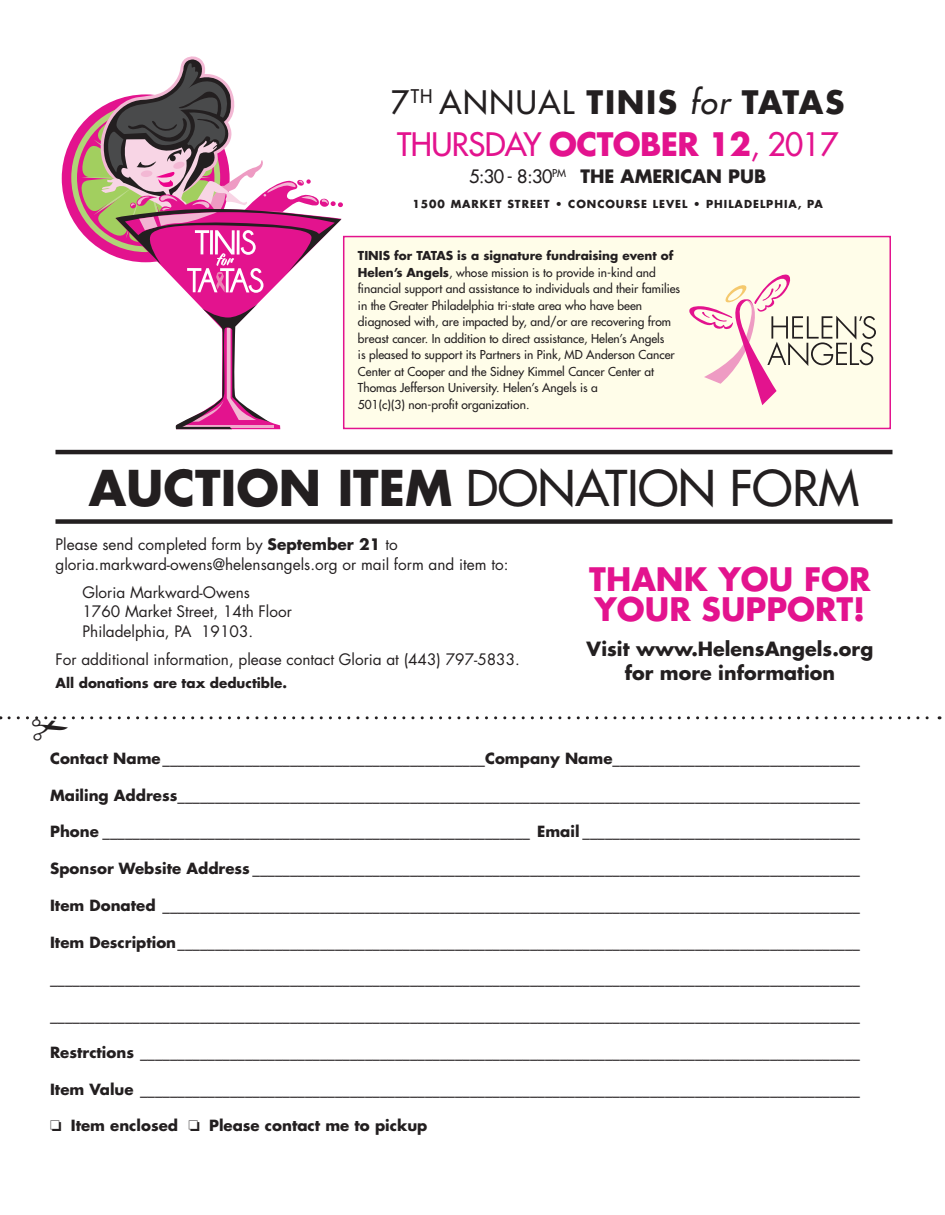
<style>
.page{position:relative;width:945px;height:1215px;background:#fff}
.page>*{position:absolute;margin:0;border:0;box-sizing:border-box;transform-origin:0 0}
.t1{font:48px "Futura";color:#231f20}
.t2{font:31.5px/42.6px "Futura";letter-spacing:-.02em;color:#e3138e}
.t3{font:700 31.5px/30px "Futura";color:#e3138e}
.t4{font:700 19.05px/24.3px "Futura";color:#231f20;text-align:center}
.t5{font:700 18px "Futura";color:#231f20}
.t6{font:15.3px/19.5px "Futura";color:#231f20}
.t7{font:700 15px "Futura";color:#231f20}
.t8{font:700 13.5px "Futura";color:#231f20}
.t9{font:12px/16.5px "Futura";color:#231f20}
.t10{font:700 10.8px "Futura";letter-spacing:.09em;color:#231f20}
.s1{color:#231f20}
.s2{font-weight:700;color:#231f20}
.s3{font-style:italic;color:#231f20}
.s4{font-weight:700}
.s5{font-weight:400}
</style>
<div class="page">
<div style="left:344px;top:237px;width:546px;height:191px;background:#fffde9"></div>
<div style="left:343px;top:236px;width:548px;height:193px;border:2px solid #e3138e"></div>
<svg style="left:187px;top:293px;width:94px;height:136px"></svg>
<hr style="left:182px;top:425px;width:92px;height:2px;background:#f0a8cb">
<svg style="left:175px;top:304px;width:95px;height:125px"></svg>
<svg style="left:71px;top:56px;width:272px;height:237px"></svg>
<svg style="left:689px;top:274px;width:187px;height:131px"></svg>
<div style="left:56px;top:519px;width:836px;height:5px;background:#231f20"></div>
<hr style="left:56px;top:450px;width:836px;height:4px;background:#231f20">
<svg style="left:9px;top:716px;width:931px;height:4px"></svg>
<h2 class="t2" style="left:391px;top:81px;width:455px"><span class="s1">7</span><sup>TH</sup> <span class="s1">ANNUAL</span> <span class="s2">TINIS</span> <span class="s3">for</span> <span class="s2">TATAS<br></span>THURSDAY <span class="s4">OCTOBER 12</span>, 2017</h2>
<p class="t5" style="left:469px;top:164px;width:299px"><span class="s5">5:30- 8:30</span><sup>PM</sup> THE AMERICAN PUB</p>
<p class="t10" style="left:412px;top:196px;width:412px">1500 MARKET STREET • CONCOURSE LEVEL • PHILADELPHIA, PA</p>
<p class="t9" style="left:358px;top:248px;width:324px"><span class="s4">TINIS for TATAS is a signature fundraising event of Helen’s Angels</span>, whose mission is to provide in-kind and financial support and assistance to individuals and their families in the Greater Philadelphia tri-state area who have been diagnosed with, are impacted by, and/or are recovering from breast cancer. In addition to direct assistance, Helen’s Angels<br>is pleased to support its Partners in Pink, MD Anderson Cancer Center at Cooper and the Sidney Kimmel Cancer Center at Thomas Jefferson University. Helen’s Angels is a<br>501(c)(3) non-profit organization.</p>
<h1 class="t1" style="left:89px;top:457px;width:772px"><span class="s4">AUCTION ITEM</span> DONATION FORM</h1>
<p class="t6" style="left:56px;top:535px;width:455px">Please send completed form by <span class="s4">September 21</span> to gloria.markward-owens@helensangels.org or mail form and item to:</p>
<p class="t6" style="left:82px;top:582px;width:211px">Gloria Markward-Owens<br>1760 Market Street, 14th Floor<br>Philadelphia, PA 19103.</p>
<p class="t6" style="left:56px;top:649px;width:466px">For additional information, please contact Gloria at (443) 797-5833.</p>
<p class="t8" style="left:56px;top:673px;width:233px">All donations are tax deductible.</p>
<h2 class="t3" style="left:589px;top:564px;width:283px">THANK YOU FOR<br>YOUR SUPPORT!</h2>
<p class="t4" style="left:586px;top:636px;width:288px">Visit www.HelensAngels.org for more information</p>
<p class="t7" style="left:50px;top:748px;width:811px">Contact Name___________________________________________Company Name_________________________________</p>
<p class="t7" style="left:50px;top:785px;width:811px">Mailing Address___________________________________________________________________________________________</p>
<p class="t7" style="left:50px;top:821px;width:811px">Phone _________________________________________________________ Email _____________________________________</p>
<p class="t7" style="left:50px;top:858px;width:812px">Sponsor Website Address _________________________________________________________________________________</p>
<p class="t7" style="left:50px;top:895px;width:811px">Item Donated _____________________________________________________________________________________________</p>
<p class="t7" style="left:50px;top:932px;width:811px">Item Description___________________________________________________________________________________________</p>
<p class="t7" style="left:50px;top:968px;width:811px">____________________________________________________________________________________________________________</p>
<p class="t7" style="left:50px;top:1005px;width:811px">____________________________________________________________________________________________________________</p>
<p class="t7" style="left:50px;top:1042px;width:811px">Restrctions ________________________________________________________________________________________________</p>
<p class="t7" style="left:50px;top:1079px;width:811px">Item Value ________________________________________________________________________________________________</p>
<p class="t7" style="left:50px;top:1115px;width:379px">□ Item enclosed □ Please contact me to pickup</p>
</div>
